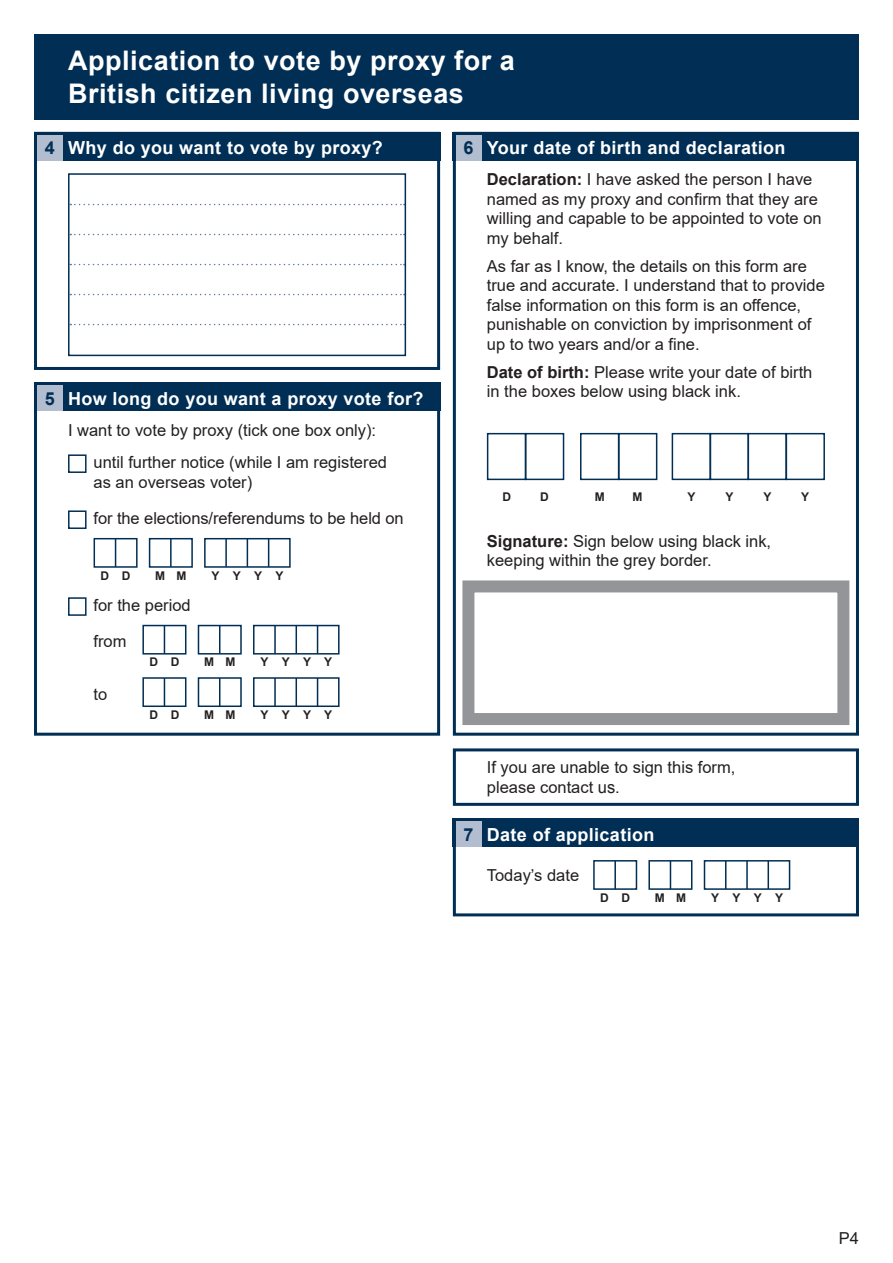
<style>
.page{position:relative;width:893px;height:1263px;background:#fff}
.page>*{position:absolute;margin:0;border:0;box-sizing:border-box;transform-origin:0 0}
.A_Head{font:700 27px/32.4px "Arial";letter-spacing:.02em;color:#fff}
.A_Head-2{font:700 18px "Arial";letter-spacing:.02em;color:#fff}
.A_Head-3{font:700 18px "Arial";color:#002e54}
.Panel_notes{font:16.5px/19.5px "Arial";color:#231f20}
.C_heading{font:16.5px/19.5px "Arial";color:#231f20}
.A_Head-4{font:16.5px "Arial";color:#231f20}
.C_heading-2{font:700 12px "Arial";color:#231f20}
.s1{font-weight:700}
</style>
<div class="page">
<div style="left:453px;top:132px;width:406px;height:604px;border:3px solid #002e54"></div>
<div style="left:453px;top:132px;width:406px;height:28px;background:#002e54"></div>
<div style="left:456px;top:135px;width:25px;height:25px;background:#b2bdd0"></div>
<div style="left:487px;top:433px;width:39px;height:47px;border:2px solid #002e54"></div>
<div style="left:580px;top:433px;width:39px;height:47px;border:2px solid #002e54"></div>
<div style="left:672px;top:433px;width:39px;height:47px;border:2px solid #002e54"></div>
<div style="left:747px;top:433px;width:40px;height:47px;border:2px solid #002e54"></div>
<div style="left:525px;top:433px;width:39px;height:47px;border:2px solid #002e54"></div>
<div style="left:618px;top:433px;width:39px;height:47px;border:2px solid #002e54"></div>
<div style="left:710px;top:433px;width:39px;height:47px;border:2px solid #002e54"></div>
<div style="left:786px;top:433px;width:39px;height:47px;border:2px solid #002e54"></div>
<div style="left:34px;top:34px;width:825px;height:85px;background:#002e54"></div>
<div style="left:453px;top:819px;width:406px;height:97px;border:3px solid #002e54"></div>
<div style="left:453px;top:819px;width:406px;height:28px;background:#002e54"></div>
<div style="left:456px;top:821px;width:25px;height:26px;background:#b2bdd0"></div>
<div style="left:704px;top:860px;width:86px;height:30px;background:#fff;border:2px solid #002e54"></div>
<svg style="left:725px;top:861px;width:1px;height:28px"></svg>
<hr style="left:746px;top:861px;width:2px;height:28px;background:#002e54">
<hr style="left:767px;top:861px;width:2px;height:28px;background:#002e54">
<div style="left:648px;top:860px;width:44px;height:30px;background:#fff;border:2px solid #002e54"></div>
<svg style="left:670px;top:861px;width:1px;height:28px"></svg>
<div style="left:593px;top:860px;width:44px;height:30px;background:#fff;border:2px solid #002e54"></div>
<hr style="left:614px;top:861px;width:2px;height:28px;background:#002e54">
<div style="left:453px;top:748px;width:406px;height:58px;border:3px solid #002e54"></div>
<div style="left:34px;top:132px;width:406px;height:238px;border:3px solid #002e54"></div>
<div style="left:34px;top:132px;width:406px;height:28px;background:#002e54"></div>
<div style="left:37px;top:135px;width:26px;height:25px;background:#b2bdd0"></div>
<svg style="left:71px;top:204px;width:331px;height:1px"></svg>
<svg style="left:71px;top:234px;width:331px;height:1px"></svg>
<svg style="left:71px;top:264px;width:331px;height:1px"></svg>
<svg style="left:71px;top:294px;width:331px;height:1px"></svg>
<svg style="left:71px;top:324px;width:331px;height:1px"></svg>
<div style="left:68px;top:173px;width:338px;height:183px;border:2px solid #002e54"></div>
<div style="left:34px;top:391px;width:406px;height:345px;border:3px solid #002e54"></div>
<div style="left:34px;top:383px;width:406px;height:28px;background:#002e54"></div>
<div style="left:37px;top:386px;width:26px;height:25px;background:#b2bdd0"></div>
<div style="left:68px;top:454px;width:19px;height:19px;background:#fff;border:2px solid #002e54"></div>
<div style="left:68px;top:510px;width:19px;height:19px;background:#fff;border:2px solid #002e54"></div>
<div style="left:204px;top:538px;width:87px;height:30px;background:#fff;border:2px solid #002e54"></div>
<hr style="left:225px;top:539px;width:2px;height:28px;background:#002e54">
<svg style="left:247px;top:539px;width:1px;height:28px"></svg>
<svg style="left:268px;top:539px;width:1px;height:28px"></svg>
<div style="left:149px;top:538px;width:44px;height:30px;background:#fff;border:2px solid #002e54"></div>
<hr style="left:170px;top:539px;width:2px;height:28px;background:#002e54">
<div style="left:94px;top:538px;width:44px;height:30px;background:#fff;border:2px solid #002e54"></div>
<svg style="left:115px;top:539px;width:1px;height:28px"></svg>
<div style="left:68px;top:597px;width:19px;height:19px;background:#fff;border:2px solid #002e54"></div>
<div style="left:253px;top:625px;width:87px;height:29px;background:#fff;border:2px solid #002e54"></div>
<hr style="left:274px;top:626px;width:2px;height:28px;background:#002e54">
<svg style="left:296px;top:626px;width:1px;height:28px"></svg>
<svg style="left:317px;top:626px;width:1px;height:28px"></svg>
<div style="left:198px;top:625px;width:44px;height:29px;background:#fff;border:2px solid #002e54"></div>
<svg style="left:219px;top:626px;width:1px;height:28px"></svg>
<div style="left:142px;top:625px;width:44px;height:29px;background:#fff;border:2px solid #002e54"></div>
<svg style="left:164px;top:626px;width:1px;height:28px"></svg>
<div style="left:253px;top:677px;width:87px;height:30px;background:#fff;border:2px solid #002e54"></div>
<hr style="left:274px;top:678px;width:2px;height:28px;background:#002e54">
<svg style="left:296px;top:678px;width:1px;height:28px"></svg>
<svg style="left:317px;top:678px;width:1px;height:28px"></svg>
<div style="left:198px;top:677px;width:44px;height:30px;background:#fff;border:2px solid #002e54"></div>
<svg style="left:219px;top:678px;width:1px;height:28px"></svg>
<div style="left:142px;top:677px;width:44px;height:30px;background:#fff;border:2px solid #002e54"></div>
<svg style="left:164px;top:678px;width:1px;height:28px"></svg>
<div style="left:462px;top:580px;width:387px;height:145px;border:12px solid #939598"></div>
<p class="A_Head" style="left:68px;top:45px;width:448px">Application to vote by proxy for a<br>British citizen living overseas</p>
<p class="A_Head-3" style="left:45px;top:135px;width:12px">4</p>
<p class="A_Head-2" style="left:68px;top:135px;width:316px">Why do you want to vote by proxy?</p>
<p class="A_Head-3" style="left:45px;top:386px;width:12px">5</p>
<p class="A_Head-2" style="left:68px;top:386px;width:357px">How long do you want a proxy vote for?</p>
<p class="C_heading" style="left:68px;top:420px;width:310px">I want to vote by proxy (tick one box only):</p>
<p class="C_heading" style="left:94px;top:453px;width:295px">until further notice (while I am registered as an overseas voter)</p>
<p class="C_heading" style="left:94px;top:509px;width:312px">for the elections/referendums to be held on</p>
<p class="C_heading-2" style="left:101px;top:567px;width:10px">D</p>
<p class="C_heading-2" style="left:122px;top:567px;width:10px">D</p>
<p class="C_heading-2" style="left:155px;top:567px;width:11px">M</p>
<p class="C_heading-2" style="left:176px;top:567px;width:11px">M</p>
<p class="C_heading-2" style="left:212px;top:567px;width:10px">Y</p>
<p class="C_heading-2" style="left:233px;top:567px;width:10px">Y</p>
<p class="C_heading-2" style="left:254px;top:567px;width:10px">Y</p>
<p class="C_heading-2" style="left:275px;top:567px;width:10px">Y</p>
<p class="C_heading" style="left:94px;top:596px;width:99px">for the period</p>
<p class="C_heading" style="left:94px;top:631px;width:35px">from</p>
<p class="C_heading-2" style="left:149px;top:654px;width:10px">D</p>
<p class="C_heading-2" style="left:171px;top:654px;width:10px">D</p>
<p class="C_heading-2" style="left:204px;top:654px;width:11px">M</p>
<p class="C_heading-2" style="left:225px;top:654px;width:11px">M</p>
<p class="C_heading-2" style="left:260px;top:654px;width:10px">Y</p>
<p class="C_heading-2" style="left:282px;top:654px;width:10px">Y</p>
<p class="C_heading-2" style="left:303px;top:654px;width:10px">Y</p>
<p class="C_heading-2" style="left:324px;top:654px;width:10px">Y</p>
<p class="C_heading" style="left:94px;top:684px;width:15px">to</p>
<p class="C_heading-2" style="left:149px;top:706px;width:10px">D</p>
<p class="C_heading-2" style="left:171px;top:706px;width:10px">D</p>
<p class="C_heading-2" style="left:204px;top:706px;width:11px">M</p>
<p class="C_heading-2" style="left:225px;top:706px;width:11px">M</p>
<p class="C_heading-2" style="left:260px;top:706px;width:10px">Y</p>
<p class="C_heading-2" style="left:282px;top:706px;width:10px">Y</p>
<p class="C_heading-2" style="left:303px;top:706px;width:10px">Y</p>
<p class="C_heading-2" style="left:324px;top:706px;width:10px">Y</p>
<p class="A_Head-3" style="left:464px;top:135px;width:12px">6</p>
<p class="A_Head-2" style="left:487px;top:135px;width:300px">Your date of birth and declaration</p>
<p class="Panel_notes" style="left:487px;top:170px;width:336px"><span class="s1">Declaration:</span> I have asked the person I have named as my proxy and confirm that they are willing and capable to be appointed to vote on my behalf.</p>
<p class="Panel_notes" style="left:487px;top:256px;width:340px">As far as I know, the details on this form are true and accurate. I understand that to provide false information on this form is an offence, punishable on conviction by imprisonment of up to two years and/or a fine.</p>
<p class="Panel_notes" style="left:487px;top:362px;width:327px"><span class="s1">Date of birth:</span> Please write your date of birth in the boxes below using black ink.</p>
<p class="C_heading-2" style="left:502px;top:488px;width:10px">D</p>
<p class="C_heading-2" style="left:540px;top:488px;width:10px">D</p>
<p class="C_heading-2" style="left:595px;top:488px;width:11px">M</p>
<p class="C_heading-2" style="left:633px;top:488px;width:11px">M</p>
<p class="C_heading-2" style="left:687px;top:488px;width:10px">Y</p>
<p class="C_heading-2" style="left:725px;top:488px;width:10px">Y</p>
<p class="C_heading-2" style="left:763px;top:488px;width:10px">Y</p>
<p class="C_heading-2" style="left:801px;top:488px;width:10px">Y</p>
<p class="Panel_notes" style="left:487px;top:531px;width:286px"><span class="s1">Signature:</span> Sign below using black ink, keeping within the grey border.</p>
<p class="Panel_notes" style="left:487px;top:757px;width:250px">If you are unable to sign this form, please contact us.</p>
<p class="A_Head-3" style="left:464px;top:822px;width:12px">7</p>
<p class="A_Head-2" style="left:487px;top:822px;width:169px">Date of application</p>
<p class="Panel_notes" style="left:487px;top:865px;width:94px">Today’s date</p>
<p class="C_heading-2" style="left:600px;top:889px;width:10px">D</p>
<p class="C_heading-2" style="left:621px;top:889px;width:10px">D</p>
<p class="C_heading-2" style="left:655px;top:889px;width:11px">M</p>
<p class="C_heading-2" style="left:676px;top:889px;width:11px">M</p>
<p class="C_heading-2" style="left:711px;top:889px;width:10px">Y</p>
<p class="C_heading-2" style="left:732px;top:889px;width:10px">Y</p>
<p class="C_heading-2" style="left:754px;top:889px;width:10px">Y</p>
<p class="C_heading-2" style="left:775px;top:889px;width:10px">Y</p>
<p class="A_Head-4" style="left:839px;top:1226px;width:22px">P4</p>
</div>
